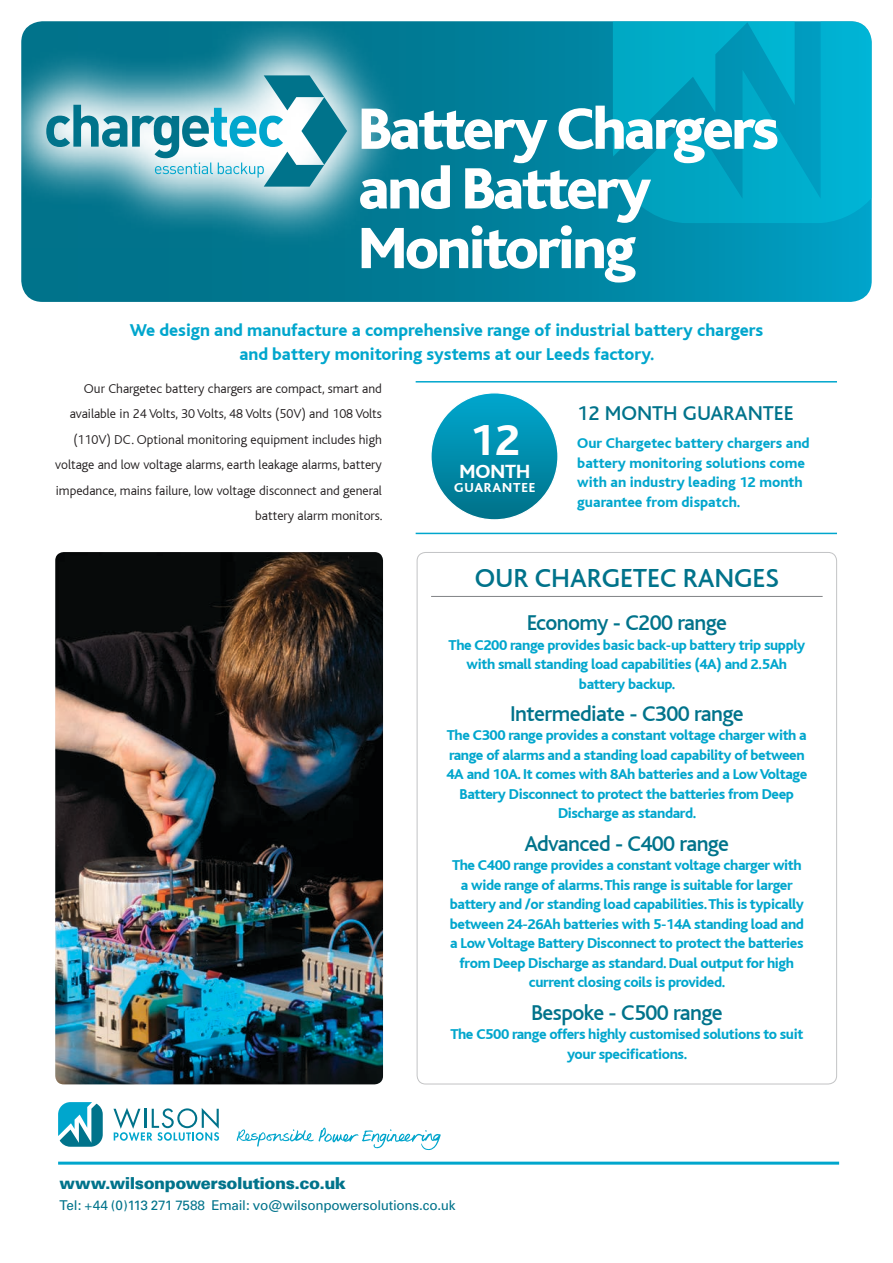
<style>
.page{position:relative;width:893px;height:1263px;background:#fff}
.page>*{position:absolute;margin:0;border:0;box-sizing:border-box;transform-origin:0 0}
.t1{font:800 61.05px/59.7px "Bliss";letter-spacing:-.04em;color:#fff}
.t2{font:800 45.6px "Bliss";color:#fff}
.t3{font:500 27.45px "Bliss";letter-spacing:-.005em;color:#00738b}
.t4{font:500 22.5px "Bliss";letter-spacing:-.025em;color:#00738b}
.t5{font:500 21px "Bliss";color:#00738b}
.t6{font:800 20.1px "Bliss";color:#fff}
.t7{font:800 18px/24px "Bliss";color:#00a6cd;text-align:center}
.t8{font:900 16.5px "Univers";letter-spacing:-.025em;color:#00738b}
.t9{font:800 15px/19.5px "Bliss";letter-spacing:-.025em;color:#00a6cd;text-align:center}
.t10{font:800 15px/19.5px "Bliss";color:#00a6cd}
.t11{font:800 13.65px "Bliss";letter-spacing:.06em;color:#fff}
.t12{font:300 13.5px/25.5px "Bliss";color:#231f20;text-align:right}
.t13{font:13.5px "Univers";letter-spacing:-.02em;color:#00738b}
</style>
<div class="page">
<svg style="left:21px;top:21px;width:851px;height:281px;background:#01829e"></svg>
<svg style="left:622px;top:21px;width:250px;height:202px;background:#01a9c8"></svg>
<svg style="left:613px;top:21px;width:211px;height:135px;background:#00a2c0"></svg>
<hr style="left:58px;top:1161px;width:781px;height:3px;background:#00a6cd">
<svg style="left:58px;top:1102px;width:45px;height:45px"></svg>
<svg style="left:113px;top:1108px;width:106px;height:33px"></svg>
<svg style="left:237px;top:1127px;width:204px;height:23px"></svg>
<img style="left:55px;top:552px;width:328px;height:532px">
<div style="left:431px;top:393px;width:127px;height:127px;background:linear-gradient(to bottom,#03a8cf,#07768c);border-radius:64px"></div>
<hr style="left:416px;top:381px;width:421px;height:1px;background:#00a6cd">
<hr style="left:416px;top:533px;width:421px;height:1px;background:#00a6cd">
<hr style="left:431px;top:596px;width:392px;height:1px;background:#808285">
<svg style="left:21px;top:21px;width:384px;height:226px;background:#21869c"></svg>
<svg style="left:46px;top:75px;width:301px;height:112px"></svg>
<h1 class="t1" style="left:358px;top:100px;width:422px">Battery Chargers and Battery<br>Monitoring</h1>
<p class="t7" style="left:130px;top:319px;width:635px">We design and manufacture a comprehensive range of industrial battery chargers and battery monitoring systems at our Leeds factory.</p>
<p class="t12" style="left:55px;top:376px;width:329px">Our Chargetec battery chargers are compact, smart and available in 24 Volts, 30 Volts, 48 Volts (50V) and 108 Volts (110V) DC. Optional monitoring equipment includes high voltage and low voltage alarms, earth leakage alarms, battery impedance, mains failure, low voltage disconnect and general battery alarm monitors.</p>
<h2 class="t2" style="left:470px;top:417px;width:52px">12</h2>
<h3 class="t6" style="left:459px;top:461px;width:72px">MONTH</h3>
<p class="t11" style="left:454px;top:480px;width:83px">GUARANTEE</p>
<h3 class="t5" style="left:577px;top:402px;width:218px">12 MONTH GUARANTEE</h3>
<p class="t10" style="left:577px;top:434px;width:234px">Our Chargetec battery chargers and battery monitoring solutions come with an industry leading 12 month guarantee from dispatch.</p>
<h3 class="t3" style="left:475px;top:563px;width:306px">OUR CHARGETEC RANGES</h3>
<h3 class="t4" style="left:527px;top:611px;width:202px">Economy - C200 range</h3>
<p class="t9" style="left:449px;top:635px;width:358px">The C200 range provides basic back-up battery trip supply with small standing load capabilities (4A) and 2.5Ah battery backup.</p>
<h3 class="t4" style="left:510px;top:702px;width:235px">Intermediate - C300 range</h3>
<p class="t9" style="left:446px;top:726px;width:362px">The C300 range provides a constant voltage charger with a range of alarms and a standing load capability of between 4A and 10A. It comes with 8Ah batteries and a Low Voltage Battery Disconnect to protect the batteries from Deep Discharge as standard.</p>
<h3 class="t4" style="left:525px;top:832px;width:206px">Advanced - C400 range</h3>
<p class="t9" style="left:450px;top:856px;width:356px">The C400 range provides a constant voltage charger with a wide range of alarms. This range is suitable for larger battery and /or standing load capabilities. This is typically between 24-26Ah batteries with 5-14A standing load and a Low Voltage Battery Disconnect to protect the batteries from Deep Discharge as standard. Dual output for high current closing coils is provided.</p>
<h3 class="t4" style="left:531px;top:1000px;width:193px">Bespoke - C500 range</h3>
<p class="t9" style="left:450px;top:1025px;width:354px">The C500 range offers highly customised solutions to suit your specifications.</p>
<p class="t8" style="left:60px;top:1173px;width:288px">www.wilsonpowersolutions.co.uk</p>
<p class="t13" style="left:60px;top:1198px;width:397px">Tel: +44 (0)113 271 7588 Email: vo@wilsonpowersolutions.co.uk</p>
</div>
